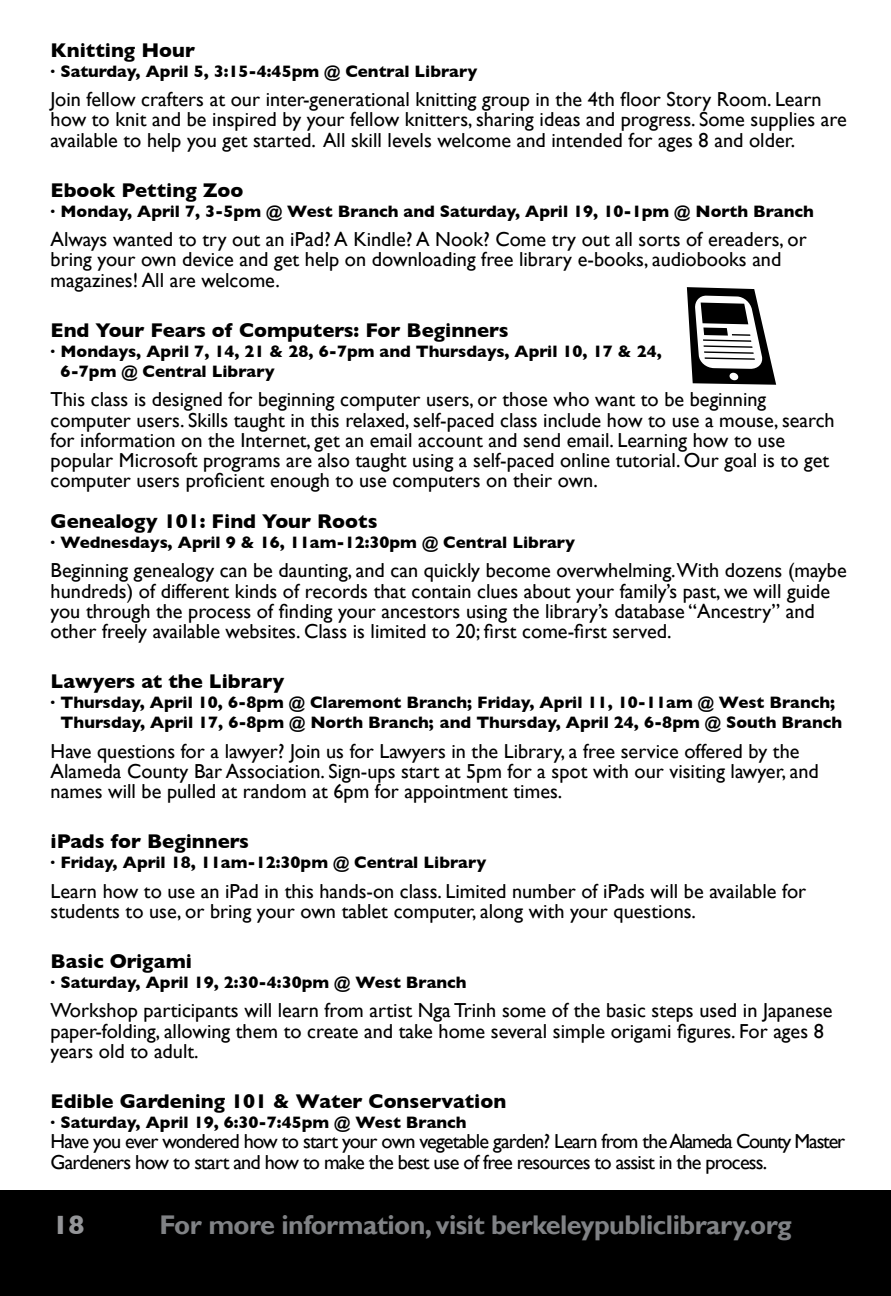
<style>
.page{position:relative;width:891px;height:1296px;background:#fff}
.page>*{position:absolute;margin:0;border:0;box-sizing:border-box;transform-origin:0 0}
.t1{font:700 27px "Gill Sans";letter-spacing:-.02em;color:#808285}
.t2{font:700 27px "Gill Sans";color:#949598}
.t3{font:20.25px/20.2px "Gill Sans";color:#000}
.t4{font:700 20.25px "Gill Sans";color:#000}
.t5{font:20.25px/20.2px "Gill Sans";letter-spacing:-.04em;color:#000}
.t6{font:700 16.88px/20.2px "Gill Sans";color:#000}
</style>
<div class="page">
<div style="left:0;top:1190px;width:891px;height:106px;background:#000"></div>
<svg style="left:687px;top:287px;width:89px;height:98px"></svg>
<p class="t4" style="left:51px;top:38px;width:146px">Knitting Hour</p>
<p class="t6" style="left:51px;top:61px;width:428px">· Saturday, April 5, 3:15-4:45pm @ Central Library</p>
<p class="t3" style="left:51px;top:89px;width:798px">Join fellow crafters at our inter-generational knitting group in the 4th floor Story Room. Learn how to knit and be inspired by your fellow knitters, sharing ideas and progress. Some supplies are available to help you get started. All skill levels welcome and intended for ages 8 and older.</p>
<p class="t4" style="left:51px;top:178px;width:194px">Ebook Petting Zoo</p>
<p class="t6" style="left:51px;top:201px;width:765px">· Monday, April 7, 3-5pm @ West Branch and Saturday, April 19, 10-1pm @ North Branch</p>
<p class="t3" style="left:51px;top:229px;width:758px">Always wanted to try out an iPad? A Kindle? A Nook? Come try out all sorts of ereaders, or bring your own device and get help on downloading free library e-books, audiobooks and magazines! All are welcome.</p>
<p class="t4" style="left:51px;top:318px;width:459px">End Your Fears of Computers: For Beginners</p>
<p class="t6" style="left:61px;top:341px;width:603px;text-indent:-10px">· Mondays, April 7, 14, 21 &amp; 28, 6-7pm and Thursdays, April 10, 17 &amp; 24,<br>6-7pm @ Central Library</p>
<p class="t3" style="left:51px;top:389px;width:786px">This class is designed for beginning computer users, or those who want to be beginning computer users. Skills taught in this relaxed, self-paced class include how to use a mouse, search for information on the Internet, get an email account and send email. Learning how to use popular Microsoft programs are also taught using a self-paced online tutorial. Our goal is to get computer users proficient enough to use computers on their own.</p>
<p class="t4" style="left:51px;top:509px;width:328px">Genealogy 101: Find Your Roots</p>
<p class="t6" style="left:51px;top:532px;width:526px">· Wednesdays, April 9 &amp; 16, 11am-12:30pm @ Central Library</p>
<p class="t3" style="left:51px;top:560px;width:798px">Beginning genealogy can be daunting, and can quickly become overwhelming.With dozens (maybe hundreds) of different kinds of records that contain clues about your family’s past, we will guide you through the process of finding your ancestors using the library’s database “Ancestry” and other freely available websites. Class is limited to 20; first come-first served.</p>
<p class="t4" style="left:51px;top:669px;width:235px">Lawyers at the Library</p>
<p class="t6" style="left:51px;top:692px;width:793px;text-align:center">· Thursday, April 10, 6-8pm @ Claremont Branch; Friday, April 11, 10-11am @ West Branch;<br>Thursday, April 17, 6-8pm @ North Branch; and Thursday, April 24, 6-8pm @ South Branch</p>
<p class="t3" style="left:51px;top:741px;width:770px">Have questions for a lawyer? Join us for Lawyers in the Library, a free service offered by the<br>Alameda County Bar Association. Sign-ups start at 5pm for a spot with our visiting lawyer, and names will be pulled at random at 6pm for appointment times.</p>
<p class="t4" style="left:51px;top:830px;width:200px">iPads for Beginners</p>
<p class="t6" style="left:51px;top:853px;width:437px">· Friday, April 18, 11am-12:30pm @ Central Library</p>
<p class="t3" style="left:51px;top:881px;width:757px">Learn how to use an iPad in this hands-on class. Limited number of iPads will be available for students to use, or bring your own tablet computer, along with your questions.</p>
<p class="t4" style="left:51px;top:949px;width:143px">Basic Origami</p>
<p class="t6" style="left:51px;top:972px;width:418px">· Saturday, April 19, 2:30-4:30pm @ West Branch</p>
<p class="t3" style="left:51px;top:1000px;width:784px">Workshop participants will learn from artist Nga Trinh some of the basic steps used in Japanese paper-folding, allowing them to create and take home several simple origami figures. For ages 8 years old to adult.</p>
<p class="t4" style="left:51px;top:1089px;width:457px">Edible Gardening 101 &amp; Water Conservation</p>
<p class="t6" style="left:51px;top:1112px;width:418px">· Saturday, April 19, 6:30-7:45pm @ West Branch</p>
<p class="t5" style="left:51px;top:1131px;width:796px">Have you ever wondered how to start your own vegetable garden? Learn from the Alameda County Master<br>Gardeners how to start and how to make the best use of free resources to assist in the process.</p>
<h1 class="t2" style="left:53px;top:1209px;width:34px">18</h1>
<h1 class="t1" style="left:159px;top:1208px;width:634px">For more information, visit berkeleypubliclibrary.org</h1>
</div>
